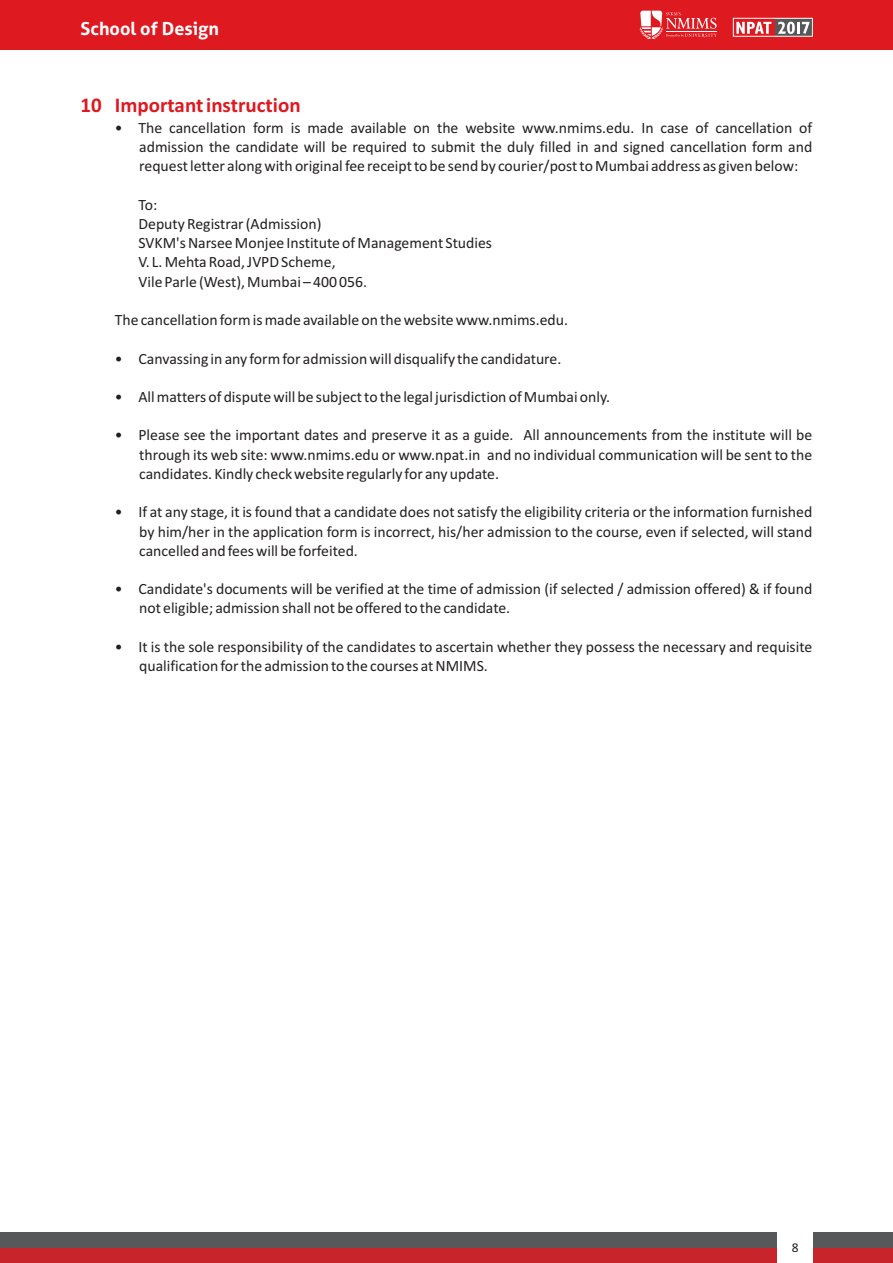
<style>
.page{position:relative;width:893px;height:1263px;background:#fff}
.page>*{position:absolute;margin:0;border:0;box-sizing:border-box;transform-origin:0 0}
.t1{font:700 21px "Calibri";color:#de1920}
.t2{font:700 18px "Aller";color:#fff}
.t3{font:15.75px/19.2px "Calibri";color:#231f20;text-align:justify}
.t4{font:13.5px "Calibri";color:#231f20}
</style>
<div class="page">
<div style="left:0;top:1247px;width:893px;height:16px;background:#c8242b"></div>
<div style="left:0;top:1232px;width:893px;height:15px;background:#57585a"></div>
<div style="left:777px;top:1232px;width:35px;height:31px;background:#fff"></div>
<div style="left:0;top:0;width:893px;height:50px;background:#de1920"></div>
<svg style="left:639px;top:11px;width:78px;height:28px"></svg>
<div style="left:733px;top:18px;width:42px;height:18px;background:linear-gradient(to right,#de181f,#de1b22)"></div>
<div style="left:775px;top:18px;width:37px;height:18px;background:#57585a"></div>
<svg style="left:736px;top:22px;width:35px;height:12px"></svg>
<svg style="left:778px;top:22px;width:32px;height:12px"></svg>
<div style="left:733px;top:18px;width:80px;height:19px;border:1px solid #fff"></div>
<p class="t2" style="left:81px;top:22px;width:140px">School of Design</p>
<h1 class="t1" style="left:81px;top:96px;width:222px">10 Important instruction</h1>
<p class="t3" style="left:139px;top:119px;width:675px;text-indent:-24px">• The cancellation form is made available on the website www.nmims.edu. In case of cancellation of admission the candidate will be required to submit the duly filled in and signed cancellation form and request letter along with original fee receipt to be send by courier/post to Mumbai address as given below:</p>
<p class="t3" style="left:138px;top:196px;width:355px;text-align:left">To:<br>Deputy Registrar (Admission)<br>SVKM's Narsee Monjee Institute of Management Studies<br>V. L. Mehta Road, JVPD Scheme,<br>Vile Parle (West), Mumbai – 400 056.</p>
<p class="t3" style="left:115px;top:311px;width:455px">The cancellation form is made available on the website www.nmims.edu.</p>
<p class="t3" style="left:115px;top:350px;width:448px">• Canvassing in any form for admission will disqualify the candidature.</p>
<p class="t3" style="left:115px;top:388px;width:497px">• All matters of dispute will be subject to the legal jurisdiction of Mumbai only.</p>
<p class="t3" style="left:139px;top:427px;width:675px;text-indent:-24px">• Please see the important dates and preserve it as a guide. All announcements from the institute will be through its web site: www.nmims.edu or www.npat.in and no individual communication will be sent to the candidates. Kindly check website regularly for any update.</p>
<p class="t3" style="left:139px;top:504px;width:675px;text-indent:-24px">• If at any stage, it is found that a candidate does not satisfy the eligibility criteria or the information furnished by him/her in the application form is incorrect, his/her admission to the course, even if selected, will stand cancelled and fees will be forfeited.</p>
<p class="t3" style="left:139px;top:581px;width:675px;text-indent:-24px">• Candidate's documents will be verified at the time of admission (if selected / admission offered) &amp; if found not eligible; admission shall not be offered to the candidate.</p>
<p class="t3" style="left:139px;top:638px;width:675px;text-indent:-24px">• It is the sole responsibility of the candidates to ascertain whether they possess the necessary and requisite qualification for the admission to the courses at NMIMS.</p>
<p class="t4" style="left:792px;top:1242px;width:8px">8</p>
</div>
